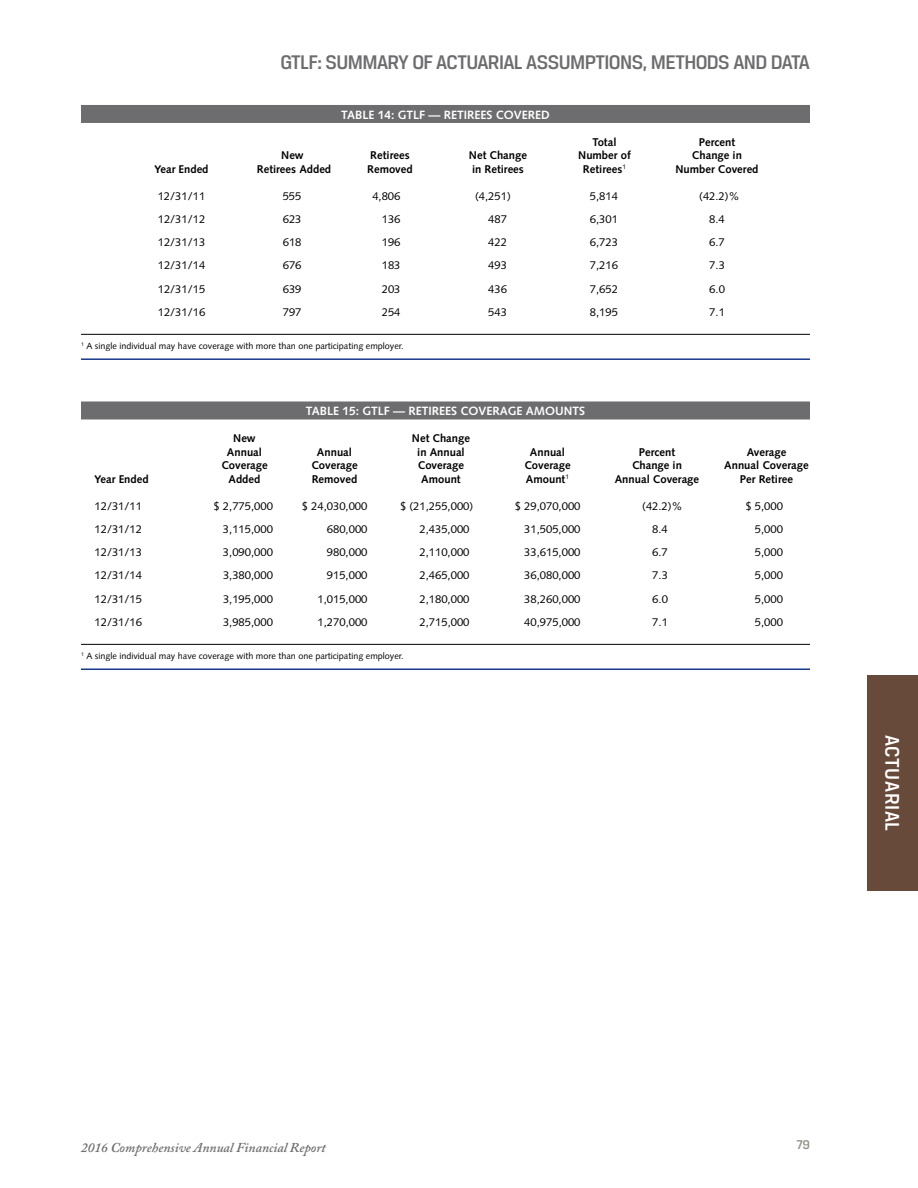
<style>
.page{position:relative;width:918px;height:1188px;background:#fff}
.page>*{position:absolute;margin:0;border:0;box-sizing:border-box;transform-origin:0 0}
.t1{font:500 21px "Breuer Text";letter-spacing:-.03em;color:#6d6c6f}
.t2{font:500 21px "Breuer Text";letter-spacing:.03em;color:#fff}
.t3{font:italic 600 13.5px "Adobe Caslon Pro";color:#6d6c6f}
.t4{font:500 13.5px "Breuer Text";color:#929289}
.t5{font:700 12px "Syntax";color:#fff}
.t6{font:11.25px "Syntax";color:#000}
.t7{font:700 11.25px "Syntax";color:#000}
.t8{font:9px "Syntax";color:#000}
</style>
<div class="page">
<div style="left:867px;top:675px;width:51px;height:216px;background:#674a3a"></div>
<div style="left:81px;top:105px;width:729px;height:18px;background:#6d6c6f"></div>
<hr style="left:81px;top:334px;width:729px;height:1px;background:#000">
<hr style="left:81px;top:358px;width:729px;height:2px;background:#19398a">
<div style="left:81px;top:401px;width:729px;height:18px;background:#6d6c6f"></div>
<hr style="left:81px;top:644px;width:729px;height:1px;background:#000">
<hr style="left:81px;top:668px;width:729px;height:2px;background:#19398a">
<h1 class="t1" style="left:280px;top:50px;width:531px">GTLF: SUMMARY OF ACTUARIAL ASSUMPTIONS, METHODS AND DATA</h1>
<p class="t5" style="left:341px;top:108px;width:210px">TABLE 14: GTLF — RETIREES COVERED</p>
<p class="t7" style="left:593px;top:135px;width:25px">Total</p>
<p class="t7" style="left:699px;top:135px;width:38px">Percent</p>
<p class="t7" style="left:281px;top:149px;width:24px">New</p>
<p class="t7" style="left:370px;top:149px;width:41px">Retirees</p>
<p class="t7" style="left:469px;top:149px;width:60px">Net Change</p>
<p class="t7" style="left:578px;top:149px;width:54px">Number of</p>
<p class="t7" style="left:692px;top:149px;width:52px">Change in</p>
<p class="t7" style="left:154px;top:162px;width:56px">Year Ended</p>
<p class="t7" style="left:257px;top:162px;width:76px">Retirees Added</p>
<p class="t7" style="left:367px;top:162px;width:47px">Removed</p>
<p class="t7" style="left:472px;top:162px;width:53px">in Retirees</p>
<p class="t7" style="left:583px;top:162px;width:45px">Retirees<sup>1</sup></p>
<p class="t7" style="left:675px;top:162px;width:85px">Number Covered</p>
<p class="t6" style="left:158px;top:189px;width:49px">12/31/11</p>
<p class="t6" style="left:283px;top:189px;width:20px">555</p>
<p class="t6" style="left:372px;top:189px;width:30px">4,806</p>
<p class="t6" style="left:475px;top:189px;width:37px">(4,251)</p>
<p class="t6" style="left:590px;top:189px;width:30px">5,814</p>
<p class="t6" style="left:699px;top:189px;width:42px">(42.2)%</p>
<p class="t6" style="left:158px;top:212px;width:49px">12/31/12</p>
<p class="t6" style="left:283px;top:212px;width:20px">623</p>
<p class="t6" style="left:382px;top:212px;width:20px">136</p>
<p class="t6" style="left:488px;top:212px;width:20px">487</p>
<p class="t6" style="left:590px;top:212px;width:30px">6,301</p>
<p class="t6" style="left:709px;top:212px;width:17px">8.4</p>
<p class="t6" style="left:158px;top:236px;width:49px">12/31/13</p>
<p class="t6" style="left:283px;top:236px;width:20px">618</p>
<p class="t6" style="left:382px;top:236px;width:20px">196</p>
<p class="t6" style="left:488px;top:236px;width:20px">422</p>
<p class="t6" style="left:590px;top:236px;width:30px">6,723</p>
<p class="t6" style="left:709px;top:236px;width:17px">6.7</p>
<p class="t6" style="left:158px;top:259px;width:49px">12/31/14</p>
<p class="t6" style="left:283px;top:259px;width:20px">676</p>
<p class="t6" style="left:382px;top:259px;width:20px">183</p>
<p class="t6" style="left:488px;top:259px;width:20px">493</p>
<p class="t6" style="left:590px;top:259px;width:30px">7,216</p>
<p class="t6" style="left:709px;top:259px;width:17px">7.3</p>
<p class="t6" style="left:158px;top:282px;width:49px">12/31/15</p>
<p class="t6" style="left:283px;top:282px;width:20px">639</p>
<p class="t6" style="left:382px;top:282px;width:20px">203</p>
<p class="t6" style="left:488px;top:282px;width:20px">436</p>
<p class="t6" style="left:590px;top:282px;width:30px">7,652</p>
<p class="t6" style="left:709px;top:282px;width:17px">6.0</p>
<p class="t6" style="left:158px;top:305px;width:49px">12/31/16</p>
<p class="t6" style="left:283px;top:305px;width:20px">797</p>
<p class="t6" style="left:382px;top:305px;width:20px">254</p>
<p class="t6" style="left:488px;top:305px;width:20px">543</p>
<p class="t6" style="left:590px;top:305px;width:30px">8,195</p>
<p class="t6" style="left:709px;top:305px;width:17px">7.1</p>
<p class="t8" style="left:81px;top:340px;width:324px"><sup>1</sup> A single individual may have coverage with more than one participating employer.</p>
<p class="t5" style="left:306px;top:404px;width:281px">TABLE 15: GTLF — RETIREES COVERAGE AMOUNTS</p>
<p class="t7" style="left:233px;top:432px;width:24px">New</p>
<p class="t7" style="left:412px;top:432px;width:60px">Net Change</p>
<p class="t7" style="left:227px;top:445px;width:37px">Annual</p>
<p class="t7" style="left:317px;top:445px;width:37px">Annual</p>
<p class="t7" style="left:417px;top:445px;width:49px">in Annual</p>
<p class="t7" style="left:530px;top:445px;width:37px">Annual</p>
<p class="t7" style="left:639px;top:445px;width:38px">Percent</p>
<p class="t7" style="left:747px;top:445px;width:41px">Average</p>
<p class="t7" style="left:221px;top:459px;width:48px">Coverage</p>
<p class="t7" style="left:311px;top:459px;width:48px">Coverage</p>
<p class="t7" style="left:418px;top:459px;width:48px">Coverage</p>
<p class="t7" style="left:524px;top:459px;width:48px">Coverage</p>
<p class="t7" style="left:632px;top:459px;width:52px">Change in</p>
<p class="t7" style="left:724px;top:459px;width:86px">Annual Coverage</p>
<p class="t7" style="left:95px;top:472px;width:56px">Year Ended</p>
<p class="t7" style="left:229px;top:472px;width:33px">Added</p>
<p class="t7" style="left:312px;top:472px;width:47px">Removed</p>
<p class="t7" style="left:421px;top:472px;width:41px">Amount</p>
<p class="t7" style="left:526px;top:472px;width:45px">Amount<sup>1</sup></p>
<p class="t7" style="left:615px;top:472px;width:86px">Annual Coverage</p>
<p class="t7" style="left:740px;top:472px;width:55px">Per Retiree</p>
<p class="t6" style="left:95px;top:499px;width:49px">12/31/11</p>
<p class="t6" style="left:214px;top:499px;width:61px">$ 2,775,000</p>
<p class="t6" style="left:302px;top:499px;width:67px">$ 24,030,000</p>
<p class="t6" style="left:400px;top:499px;width:75px">$ (21,255,000)</p>
<p class="t6" style="left:515px;top:499px;width:67px">$ 29,070,000</p>
<p class="t6" style="left:642px;top:499px;width:42px">(42.2)%</p>
<p class="t6" style="left:745px;top:499px;width:39px">$ 5,000</p>
<p class="t6" style="left:95px;top:522px;width:49px">12/31/12</p>
<p class="t6" style="left:223px;top:522px;width:52px">3,115,000</p>
<p class="t6" style="left:327px;top:522px;width:42px">680,000</p>
<p class="t6" style="left:419px;top:522px;width:52px">2,435,000</p>
<p class="t6" style="left:524px;top:522px;width:58px">31,505,000</p>
<p class="t6" style="left:652px;top:522px;width:17px">8.4</p>
<p class="t6" style="left:755px;top:522px;width:30px">5,000</p>
<p class="t6" style="left:95px;top:546px;width:49px">12/31/13</p>
<p class="t6" style="left:223px;top:546px;width:52px">3,090,000</p>
<p class="t6" style="left:327px;top:546px;width:42px">980,000</p>
<p class="t6" style="left:419px;top:546px;width:52px">2,110,000</p>
<p class="t6" style="left:524px;top:546px;width:58px">33,615,000</p>
<p class="t6" style="left:652px;top:546px;width:17px">6.7</p>
<p class="t6" style="left:755px;top:546px;width:30px">5,000</p>
<p class="t6" style="left:95px;top:569px;width:49px">12/31/14</p>
<p class="t6" style="left:223px;top:569px;width:52px">3,380,000</p>
<p class="t6" style="left:327px;top:569px;width:42px">915,000</p>
<p class="t6" style="left:420px;top:569px;width:52px">2,465,000</p>
<p class="t6" style="left:524px;top:569px;width:58px">36,080,000</p>
<p class="t6" style="left:652px;top:569px;width:17px">7.3</p>
<p class="t6" style="left:755px;top:569px;width:30px">5,000</p>
<p class="t6" style="left:95px;top:592px;width:49px">12/31/15</p>
<p class="t6" style="left:223px;top:592px;width:52px">3,195,000</p>
<p class="t6" style="left:318px;top:592px;width:52px">1,015,000</p>
<p class="t6" style="left:420px;top:592px;width:52px">2,180,000</p>
<p class="t6" style="left:524px;top:592px;width:58px">38,260,000</p>
<p class="t6" style="left:652px;top:592px;width:17px">6.0</p>
<p class="t6" style="left:755px;top:592px;width:30px">5,000</p>
<p class="t6" style="left:95px;top:615px;width:49px">12/31/16</p>
<p class="t6" style="left:223px;top:615px;width:52px">3,985,000</p>
<p class="t6" style="left:318px;top:615px;width:52px">1,270,000</p>
<p class="t6" style="left:420px;top:615px;width:52px">2,715,000</p>
<p class="t6" style="left:524px;top:615px;width:58px">40,975,000</p>
<p class="t6" style="left:652px;top:615px;width:17px">7.1</p>
<p class="t6" style="left:755px;top:615px;width:30px">5,000</p>
<p class="t8" style="left:81px;top:650px;width:324px"><sup>1</sup> A single individual may have coverage with more than one participating employer.</p>
<h1 class="t2" style="left:904px;top:735px;width:98px;rotate:90deg">ACTUARIAL</h1>
<p class="t3" style="left:81px;top:1139px;width:246px">2016 Comprehensive Annual Financial Report</p>
<p class="t4" style="left:796px;top:1137px;width:15px">79</p>
</div>
